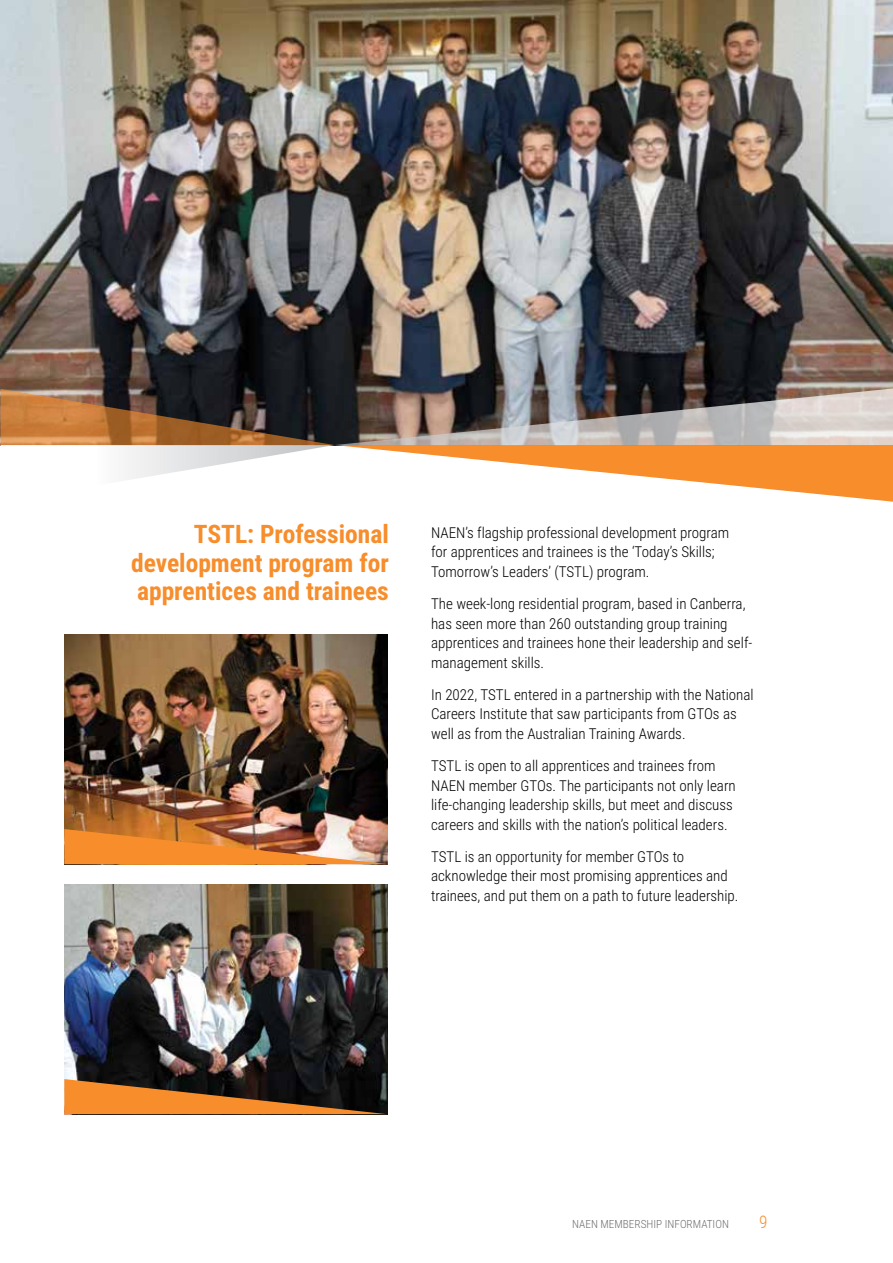
<style>
.page{position:relative;width:893px;height:1263px;background:#fff}
.page>*{position:absolute;margin:0;border:0;box-sizing:border-box;transform-origin:0 0}
.t1{font:700 25.5px/28.5px "Roboto Condensed";color:#f78d2b;text-align:justify}
.t2{font:300 17.25px "Roboto Condensed";color:#f78d2b}
.t3{font:300 15px/19.5px "Roboto Condensed";color:#000}
.t4{font:300 11.25px "Roboto Condensed";color:#6d6e71}
</style>
<div class="page">
<img style="left:64px;top:634px;width:323px;height:195px">
<img style="left:64px;top:884px;width:323px;height:195px">
<img style="left:64px;top:829px;width:323px;height:35px">
<svg style="left:64px;top:1079px;width:323px;height:35px;background:#834e1d"></svg>
<img style="left:1px;top:0;width:892px;height:388px">
<svg style="left:1px;top:388px;width:892px;height:114px"></svg>
<h1 class="t1" style="left:131px;top:519px;width:259px;text-indent:63px">TSTL: Professional development program for apprentices and trainees</h1>
<p class="t3" style="left:431px;top:522px;width:300px">NAEN’s flagship professional development program for apprentices and trainees is the ‘Today’s Skills;<br>Tomorrow’s Leaders’ (TSTL) program.</p>
<p class="t3" style="left:431px;top:593px;width:323px">The week-long residential program, based in Canberra, has seen more than 260 outstanding group training apprentices and trainees hone their leadership and self&shy;management skills.</p>
<p class="t3" style="left:431px;top:684px;width:324px">In 2022, TSTL entered in a partnership with the National<br>Careers Institute that saw participants from GTOs as well as from the Australian Training Awards.</p>
<p class="t3" style="left:431px;top:755px;width:306px">TSTL is open to all apprentices and trainees from NAEN member GTOs. The participants not only learn life-changing leadership skills, but meet and discuss careers and skills with the nation’s political leaders.</p>
<p class="t3" style="left:431px;top:846px;width:309px">TSTL is an opportunity for member GTOs to acknowledge their most promising apprentices and trainees, and put them on a path to future leadership.</p>
<p class="t4" style="left:572px;top:1216px;width:158px">NAEN MEMBERSHIP INFORMATION</p>
<p class="t2" style="left:759px;top:1210px;width:10px">9</p>
</div>
